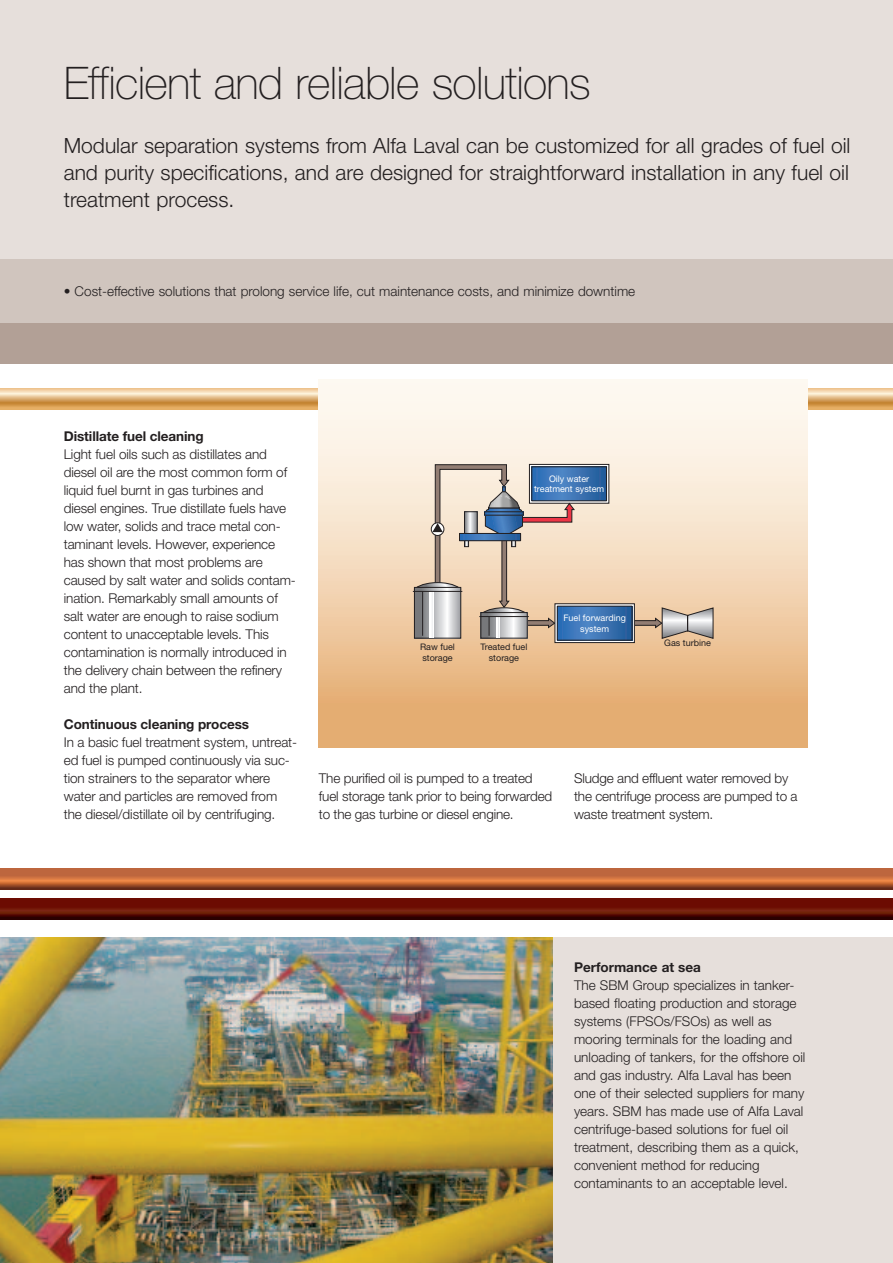
<style>
.page{position:relative;width:893px;height:1263px;background:#fff}
.page>*{position:absolute;margin:0;border:0;box-sizing:border-box;transform-origin:0 0}
.t1{font:100 45px "Helvetica Neue";letter-spacing:-.015em;color:#231f20}
.t2{font:300 21px/27px "Helvetica Neue";color:#231f20;text-align:justify}
.t3{font:300 13.5px/18px "Helvetica Neue";letter-spacing:-.005em;color:#231f20}
.t4{font:700 13.5px "Helvetica Neue";letter-spacing:-.005em;color:#231f20}
.t5{font:9px/10.5px "Helvetica Neue";color:#fff;text-align:center}
.t6{font:9px/10.5px "Helvetica Neue";color:#231f20}
</style>
<div class="page">
<div style="left:0;top:938px;width:893px;height:325px;background:#e6dfdb"></div>
<div style="left:0;top:0;width:893px;height:346px;background:#e6dfdb"></div>
<svg style="left:0;top:898px;width:893px;height:21px;background:#630e04"></svg>
<svg style="left:0;top:869px;width:893px;height:21px;background:#b56035"></svg>
<svg style="left:0;top:388px;width:893px;height:22px;background:#e2b77e"></svg>
<div style="left:318px;top:380px;width:489px;height:367px;background:linear-gradient(to bottom,#fff,#e4aa6d)"></div>
<div style="left:529px;top:464px;width:80px;height:39px;border:1px solid #231f20"></div>
<svg style="left:575px;top:469px;width:30px;height:30px"></svg>
<div style="left:532px;top:467px;width:75px;height:34px;border:1px solid #231f20"></div>
<hr style="left:413px;top:591px;width:49px;height:1px;background:#231f20">
<svg style="left:414px;top:464px;width:161px;height:174px;background:#c9bdb3"></svg>
<svg style="left:496px;top:617px;width:4px;height:21px"></svg>
<hr style="left:479px;top:616px;width:50px;height:1px;background:#231f20">
<svg style="left:635px;top:607px;width:78px;height:32px;background:#c8b7a6"></svg>
<div style="left:555px;top:604px;width:79px;height:39px;background:linear-gradient(to right,#2b3c53,#273447)"></div>
<div style="left:555px;top:603px;width:80px;height:40px;border:1px solid #231f20"></div>
<svg style="left:559px;top:608px;width:71px;height:30px;background:#3973b4"></svg>
<div style="left:557px;top:606px;width:75px;height:34px;border:1px solid #231f20"></div>
<div style="left:0;top:323px;width:893px;height:41px;background:#b2a096"></div>
<div style="left:0;top:259px;width:893px;height:64px;background:#d0c5be"></div>
<img style="left:0;top:938px;width:553px;height:325px">
<h1 class="t1" style="left:64px;top:66px;width:528px">Efficient and reliable solutions</h1>
<h2 class="t2" style="left:64px;top:134px;width:788px">Modular separation systems from Alfa Laval can be customized for all grades of fuel oil and purity specifications, and are designed for straightforward installation in any fuel oil treatment process.</h2>
<p class="t3" style="left:64px;top:284px;width:573px">• Cost-effective solutions that prolong service life, cut maintenance costs, and minimize downtime</p>
<p class="t4" style="left:64px;top:431px;width:141px">Distillate fuel cleaning</p>
<p class="t3" style="left:64px;top:446px;width:234px">Light fuel oils such as distillates and diesel oil are the most common form of liquid fuel burnt in gas turbines and diesel engines. True distillate fuels have low water, solids and trace metal con&shy;taminant levels. However, experience has shown that most problems are caused by salt water and solids contam&shy;ination. Remarkably small amounts of salt water are enough to raise sodium content to unacceptable levels. This contamination is normally introduced in the delivery chain between the refinery and the plant.</p>
<p class="t4" style="left:64px;top:719px;width:187px">Continuous cleaning process</p>
<p class="t3" style="left:64px;top:734px;width:235px">In a basic fuel treatment system, untreat&shy;ed fuel is pumped continuously via suc&shy;tion strainers to the separator where water and particles are removed from the diesel/distillate oil by centrifuging.</p>
<p class="t5" style="left:534px;top:474px;width:72px">Oily water treatment system</p>
<p class="t6" style="left:420px;top:643px;width:36px">Raw fuel storage</p>
<p class="t6" style="left:481px;top:643px;width:48px;text-align:center">Treated fuel storage</p>
<p class="t5" style="left:563px;top:614px;width:64px">Fuel forwarding system</p>
<p class="t6" style="left:664px;top:638px;width:48px">Gas turbine</p>
<p class="t3" style="left:319px;top:770px;width:235px">The purified oil is pumped to a treated fuel storage tank prior to being forwarded to the gas turbine or diesel engine.</p>
<p class="t3" style="left:574px;top:770px;width:225px">Sludge and effluent water removed by the centrifuge process are pumped to a waste treatment system.</p>
<p class="t4" style="left:574px;top:962px;width:128px">Performance at sea</p>
<p class="t3" style="left:574px;top:977px;width:233px">The SBM Group specializes in tanker&shy;based floating production and storage systems (FPSOs/FSOs) as well as mooring terminals for the loading and unloading of tankers, for the offshore oil and gas industry. Alfa Laval has been one of their selected suppliers for many years. SBM has made use of Alfa Laval centrifuge-based solutions for fuel oil treatment, describing them as a quick, convenient method for reducing contaminants to an acceptable level.</p>
</div>
